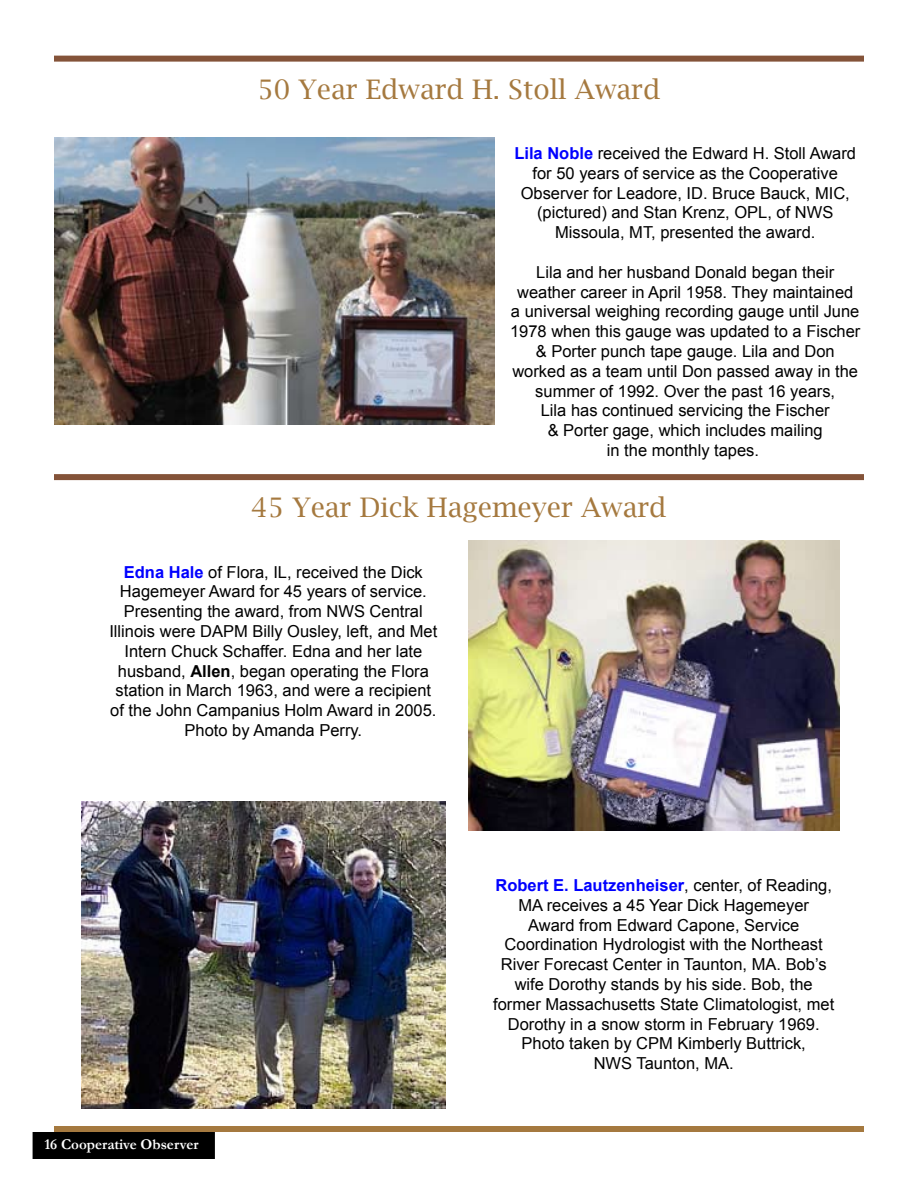
<style>
.page{position:relative;width:918px;height:1188px;background:#fff}
.page>*{position:absolute;margin:0;border:0;box-sizing:border-box;transform-origin:0 0}
.t1{font:27px "Lucida Bright";color:#a5793f}
.t2{font:16.5px/19.8px "Arial";color:#000;text-align:center}
.t3{font:700 15px "Garamond";color:#fff}
.s1{font-weight:700;color:#00f}
.s2{font-weight:700}
</style>
<div class="page">
<div style="left:33px;top:1133px;width:181px;height:25px;background:#000"></div>
<div style="left:33px;top:1132px;width:182px;height:27px;border:2px solid #000"></div>
<div style="left:54px;top:1126px;width:810px;height:6px;background:#a5793f"></div>
<div style="left:54px;top:56px;width:810px;height:6px;background:#845339"></div>
<img style="left:54px;top:138px;width:441px;height:287px">
<img style="left:468px;top:540px;width:372px;height:291px">
<div style="left:54px;top:474px;width:810px;height:6px;background:#845339"></div>
<img style="left:81px;top:801px;width:365px;height:307px">
<h1 class="t1" style="left:258px;top:74px;width:404px">50 Year Edward H. Stoll Award</h1>
<p class="t2" style="left:514px;top:143px;width:343px"><span class="s1">Lila Noble</span> received the Edward H. Stoll Award for 50 years of service as the Cooperative Observer for Leadore, ID. Bruce Bauck, MIC, (pictured) and Stan Krenz, OPL, of NWS Missoula, MT, presented the award.</p>
<p class="t2" style="left:510px;top:262px;width:352px">Lila and her husband Donald began their weather career in April 1958. They maintained<br>a universal weighing recording gauge until June 1978 when this gauge was updated to a Fischer &amp; Porter punch tape gauge. Lila and Don worked as a team until Don passed away in the summer of 1992. Over the past 16 years,<br>Lila has continued servicing the Fischer<br>&amp; Porter gage, which includes mailing<br>in the monthly tapes.</p>
<h1 class="t1" style="left:251px;top:492px;width:417px">45 Year Dick Hagemeyer Award</h1>
<p class="t2" style="left:109px;top:562px;width:329px"><span class="s1">Edna Hale</span> of Flora, IL, received the Dick Hagemeyer Award for 45 years of service.<br>Presenting the award, from NWS Central Illinois were DAPM Billy Ousley, left, and Met Intern Chuck Schaffer. Edna and her late husband, <span class="s2">Allen</span>, began operating the Flora station in March 1963, and were a recipient of the John Campanius Holm Award in 2005.<br>Photo by Amanda Perry.</p>
<p class="t3" style="left:44px;top:1134px;width:156px">16 Cooperative Observer</p>
<p class="t2" style="left:493px;top:875px;width:343px"><span class="s1">Robert E. Lautzenheiser</span>, center, of Reading, MA receives a 45 Year Dick Hagemeyer Award from Edward Capone, Service Coordination Hydrologist with the Northeast River Forecast Center in Taunton, MA. Bob’s wife Dorothy stands by his side. Bob, the former Massachusetts State Climatologist, met Dorothy in a snow storm in February 1969.<br>Photo taken by CPM Kimberly Buttrick,<br>NWS Taunton, MA.</p>
</div>
